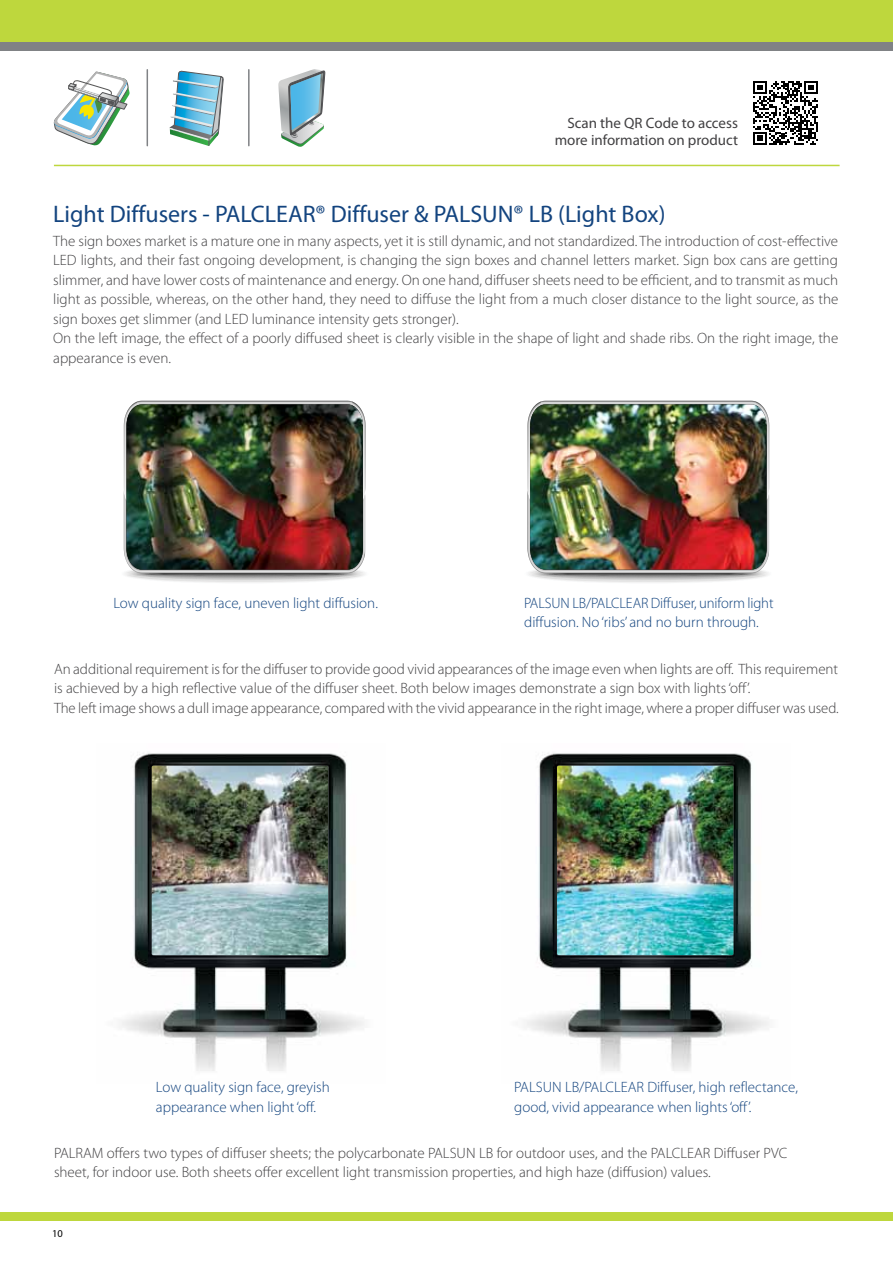
<style>
.page{position:relative;width:893px;height:1263px;background:#fff}
.page>*{position:absolute;margin:0;border:0;box-sizing:border-box;transform-origin:0 0}
.t1{font:24px "Myriad Pro";color:#13447f}
.t2{font:300 15px/19.5px "Myriad Pro";color:#414042}
.t3{font:300 15px/19.5px "Myriad Pro";color:#13447f}
.t4{font:15px/17.2px "Myriad Pro";color:#414042;text-align:right}
.t5{font:10.5px "Myriad Pro";color:#000}
.s1{color:#003976}
</style>
<div class="page">
<div style="left:0;top:0;width:893px;height:45px;background:#bed73d"></div>
<div style="left:0;top:42px;width:893px;height:9px;background:#808285"></div>
<div style="left:0;top:1212px;width:893px;height:9px;background:#bed73d"></div>
<svg style="left:753px;top:81px;width:65px;height:64px"></svg>
<svg style="left:169px;top:70px;width:55px;height:76px"></svg>
<svg style="left:53px;top:71px;width:77px;height:75px"></svg>
<hr style="left:147px;top:70px;width:1px;height:76px;background:#808285">
<hr style="left:248px;top:70px;width:2px;height:76px;background:#808285">
<svg style="left:278px;top:69px;width:47px;height:78px"></svg>
<svg style="left:123px;top:401px;width:243px;height:182px"></svg>
<img style="left:126px;top:404px;width:237px;height:166px">
<svg style="left:527px;top:401px;width:243px;height:182px"></svg>
<img style="left:530px;top:404px;width:237px;height:166px">
<img style="left:121px;top:753px;width:243px;height:318px">
<img style="left:152px;top:766px;width:176px;height:189px">
<img style="left:526px;top:753px;width:243px;height:318px">
<img style="left:557px;top:766px;width:176px;height:189px">
<hr style="left:54px;top:165px;width:786px;height:1px;background:#bed73d">
<p class="t4" style="left:555px;top:114px;width:185px">Scan the QR Code to access more information on product</p>
<h1 class="t1" style="left:53px;top:199px;width:614px">Light Diffusers <span class="s1">-</span> PALCLEAR® Diffuser &amp; PALSUN® LB (Light Box)</h1>
<p class="t2" style="left:53px;top:231px;width:787px">The sign boxes market is a mature one in many aspects, yet it is still dynamic, and not standardized. The introduction of cost-effective LED lights, and their fast ongoing development, is changing the sign boxes and channel letters market. Sign box cans are getting slimmer, and have lower costs of maintenance and energy. On one hand, diffuser sheets need to be efficient, and to transmit as much light as possible, whereas, on the other hand, they need to diffuse the light from a much closer distance to the light source, as the sign boxes get slimmer (and LED luminance intensity gets stronger).<br>On the left image, the effect of a poorly diffused sheet is clearly visible in the shape of light and shade ribs. On the right image, the appearance is even.</p>
<p class="t3" style="left:113px;top:593px;width:266px">Low quality sign face, uneven light diffusion.</p>
<p class="t3" style="left:524px;top:593px;width:251px">PALSUN LB/PALCLEAR Diffuser, uniform light diffusion. No ‘ribs’ and no burn through.</p>
<p class="t2" style="left:54px;top:659px;width:786px">An additional requirement is for the diffuser to provide good vivid appearances of the image even when lights are off. This requirement is achieved by a high reflective value of the diffuser sheet. Both below images demonstrate a sign box with lights ‘off’.<br>The left image shows a dull image appearance, compared with the vivid appearance in the right image, where a proper diffuser was used.</p>
<p class="t3" style="left:156px;top:1078px;width:175px">Low quality sign face, greyish appearance when light ‘off.</p>
<p class="t3" style="left:514px;top:1078px;width:285px">PALSUN LB/PALCLEAR Diffuser, high reflectance, good, vivid appearance when lights ‘off’.</p>
<p class="t2" style="left:54px;top:1143px;width:735px">PALRAM offers two types of diffuser sheets; the polycarbonate PALSUN LB for outdoor uses, and the PALCLEAR Diffuser PVC sheet, for indoor use. Both sheets offer excellent light transmission properties, and high haze (diffusion) values.</p>
<p class="t5" style="left:52px;top:1227px;width:12px">10</p>
</div>
